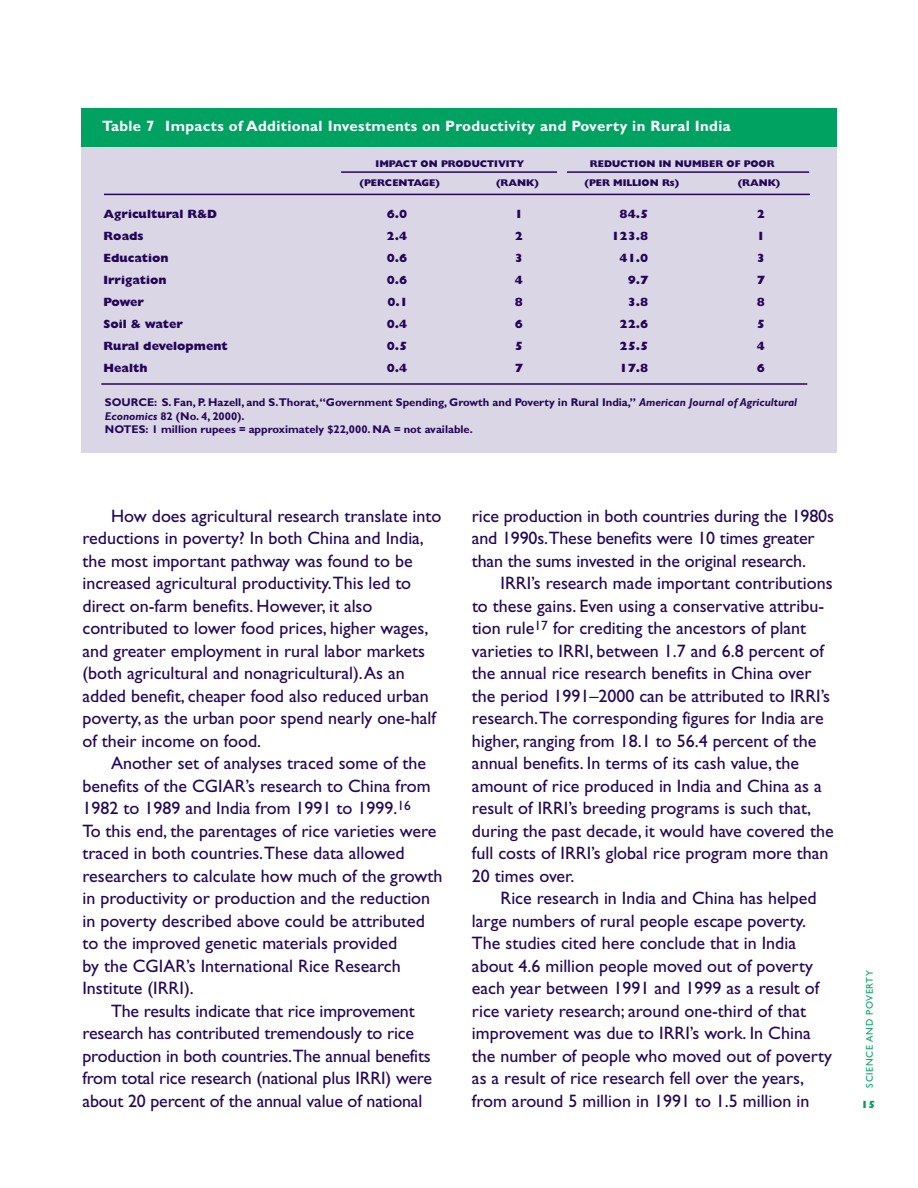
<style>
.page{position:relative;width:918px;height:1188px;background:#fff}
.page>*{position:absolute;margin:0;border:0;box-sizing:border-box;transform-origin:0 0}
.t1{font:18px/22.5px "Gill Sans";color:#230658}
.t2{font:700 15px "Gill Sans";letter-spacing:.025em;color:#fff}
.t3{font:800 12px "Gill Sans";color:#230658}
.t4{font:700 11.25px/13.5px "Gill Sans";color:#230658}
.t5{font:800 10.5px "Gill Sans";color:#00a261}
.t6{font:800 9.75px "Gill Sans";color:#230658}
.t7{font:9.75px "Gill Sans";letter-spacing:.075em;color:#00a261}
.s1{font-style:italic}
</style>
<div class="page">
<div style="left:81px;top:146px;width:756px;height:307px;background:#dad6e5"></div>
<div style="left:81px;top:108px;width:756px;height:38px;background:#00a261"></div>
<hr style="left:104px;top:194px;width:706px;height:1px;background:#230658">
<hr style="left:341px;top:171px;width:468px;height:2px;background:#230658">
<hr style="left:101px;top:383px;width:706px;height:2px;background:#230658">
<div style="left:558px;top:159px;width:9px;height:24px;background:#dad6e5"></div>
<p class="t2" style="left:102px;top:120px;width:630px">Table 7 Impacts of Additional Investments on Productivity and Poverty in Rural India</p>
<p class="t6" style="left:376px;top:160px;width:150px">IMPACT ON PRODUCTIVITY</p>
<p class="t6" style="left:590px;top:160px;width:186px">REDUCTION IN NUMBER OF POOR</p>
<p class="t6" style="left:360px;top:179px;width:82px">(PERCENTAGE)</p>
<p class="t6" style="left:496px;top:179px;width:44px">(RANK)</p>
<p class="t6" style="left:585px;top:179px;width:96px">(PER MILLION Rs)</p>
<p class="t6" style="left:738px;top:179px;width:44px">(RANK)</p>
<p class="t3" style="left:104px;top:209px;width:115px">Agricultural R&amp;D</p>
<p class="t3" style="left:387px;top:209px;width:22px">6.0</p>
<p class="t3" style="left:515px;top:209px;width:10px">1</p>
<p class="t3" style="left:620px;top:209px;width:30px">84.5</p>
<p class="t3" style="left:757px;top:209px;width:10px">2</p>
<p class="t3" style="left:104px;top:231px;width:42px">Roads</p>
<p class="t3" style="left:387px;top:231px;width:22px">2.4</p>
<p class="t3" style="left:515px;top:231px;width:10px">2</p>
<p class="t3" style="left:611px;top:231px;width:38px">123.8</p>
<p class="t3" style="left:757px;top:231px;width:10px">1</p>
<p class="t3" style="left:104px;top:254px;width:67px">Education</p>
<p class="t3" style="left:387px;top:254px;width:22px">0.6</p>
<p class="t3" style="left:515px;top:254px;width:10px">3</p>
<p class="t3" style="left:620px;top:254px;width:30px">41.0</p>
<p class="t3" style="left:757px;top:254px;width:10px">3</p>
<p class="t3" style="left:104px;top:276px;width:65px">Irrigation</p>
<p class="t3" style="left:387px;top:276px;width:22px">0.6</p>
<p class="t3" style="left:515px;top:276px;width:10px">4</p>
<p class="t3" style="left:628px;top:276px;width:22px">9.7</p>
<p class="t3" style="left:757px;top:276px;width:10px">7</p>
<p class="t3" style="left:104px;top:298px;width:42px">Power</p>
<p class="t3" style="left:387px;top:298px;width:22px">0.1</p>
<p class="t3" style="left:515px;top:298px;width:10px">8</p>
<p class="t3" style="left:628px;top:298px;width:22px">3.8</p>
<p class="t3" style="left:757px;top:298px;width:10px">8</p>
<p class="t3" style="left:104px;top:320px;width:81px">Soil &amp; water</p>
<p class="t3" style="left:387px;top:320px;width:22px">0.4</p>
<p class="t3" style="left:515px;top:320px;width:10px">6</p>
<p class="t3" style="left:620px;top:320px;width:30px">22.6</p>
<p class="t3" style="left:757px;top:320px;width:10px">5</p>
<p class="t3" style="left:104px;top:342px;width:126px">Rural development</p>
<p class="t3" style="left:387px;top:342px;width:22px">0.5</p>
<p class="t3" style="left:515px;top:342px;width:10px">5</p>
<p class="t3" style="left:620px;top:342px;width:30px">25.5</p>
<p class="t3" style="left:757px;top:342px;width:10px">4</p>
<p class="t3" style="left:104px;top:364px;width:45px">Health</p>
<p class="t3" style="left:387px;top:364px;width:22px">0.4</p>
<p class="t3" style="left:515px;top:364px;width:10px">7</p>
<p class="t3" style="left:620px;top:364px;width:30px">17.8</p>
<p class="t3" style="left:757px;top:364px;width:10px">6</p>
<p class="t4" style="left:105px;top:397px;width:694px">SOURCE: S. Fan, P. Hazell, and S.Thorat,“Government Spending, Growth and Poverty in Rural India,” <span class="s1">American Journal of Agricultural<br>Economics</span> 82 (No. 4, 2000).<br>NOTES: 1 million rupees = approximately $22,000. NA = not available.</p>
<p class="t1" style="left:82px;top:506px;width:360px;text-indent:29px">How does agricultural research translate into reductions in poverty? In both China and India, the most important pathway was found to be increased agricultural productivity.This led to direct on-farm benefits. However, it also contributed to lower food prices, higher wages, and greater employment in rural labor markets (both agricultural and nonagricultural).As an added benefit, cheaper food also reduced urban poverty, as the urban poor spend nearly one-half of their income on food.</p>
<p class="t1" style="left:111px;top:754px;width:317px">Another set of analyses traced some of the</p>
<p class="t1" style="left:83px;top:776px;width:350px">benefits of the CGIAR’s research to China from</p>
<p class="t1" style="left:83px;top:799px;width:330px">1982 to 1989 and India from 1991 to 1999.<sup>16</sup></p>
<p class="t1" style="left:82px;top:821px;width:355px">To this end, the parentages of rice varieties were</p>
<p class="t1" style="left:82px;top:844px;width:324px">traced in both countries.These data allowed</p>
<p class="t1" style="left:82px;top:866px;width:361px">researchers to calculate how much of the growth</p>
<p class="t1" style="left:82px;top:889px;width:349px">in productivity or production and the reduction</p>
<p class="t1" style="left:82px;top:911px;width:344px">in poverty described above could be attributed</p>
<p class="t1" style="left:83px;top:934px;width:316px">to the improved genetic materials provided</p>
<p class="t1" style="left:83px;top:956px;width:320px">by the CGIAR’s International Rice Research</p>
<p class="t1" style="left:83px;top:979px;width:113px">Institute (IRRI).</p>
<p class="t1" style="left:111px;top:1001px;width:305px">The results indicate that rice improvement</p>
<p class="t1" style="left:83px;top:1024px;width:333px">research has contributed tremendously to rice</p>
<p class="t1" style="left:83px;top:1046px;width:350px">production in both countries.The annual benefits</p>
<p class="t1" style="left:83px;top:1069px;width:351px">from total rice research (national plus IRRI) were</p>
<p class="t1" style="left:83px;top:1091px;width:341px">about 20 percent of the annual value of national</p>
<p class="t1" style="left:472px;top:506px;width:364px">rice production in both countries during the 1980s and 1990s.These benefits were 10 times greater than the sums invested in the original research.</p>
<p class="t1" style="left:472px;top:574px;width:363px;text-indent:29px">IRRI’s research made important contributions to these gains. Even using a conservative attribu&shy;tion rule<sup>17</sup> for crediting the ancestors of plant varieties to IRRI, between 1.7 and 6.8 percent of the annual rice research benefits in China over the period 1991–2000 can be attributed to IRRI’s research.The corresponding figures for India are higher, ranging from 18.1 to 56.4 percent of the annual benefits. In terms of its cash value, the amount of rice produced in India and China as a result of IRRI’s breeding programs is such that, during the past decade, it would have covered the full costs of IRRI’s global rice program more than 20 times over.</p>
<p class="t1" style="left:472px;top:889px;width:362px;text-indent:29px">Rice research in India and China has helped large numbers of rural people escape poverty.<br>The studies cited here conclude that in India about 4.6 million people moved out of poverty each year between 1991 and 1999 as a result of rice variety research; around one-third of that improvement was due to IRRI’s work. In China the number of people who moved out of poverty as a result of rice research fell over the years, from around 5 million in 1991 to 1.5 million in</p>
<p class="t7" style="left:866px;top:1088px;width:119px;rotate:-90deg">SCIENCE AND POVERTY</p>
<p class="t5" style="left:861px;top:1100px;width:16px">15</p>
</div>
